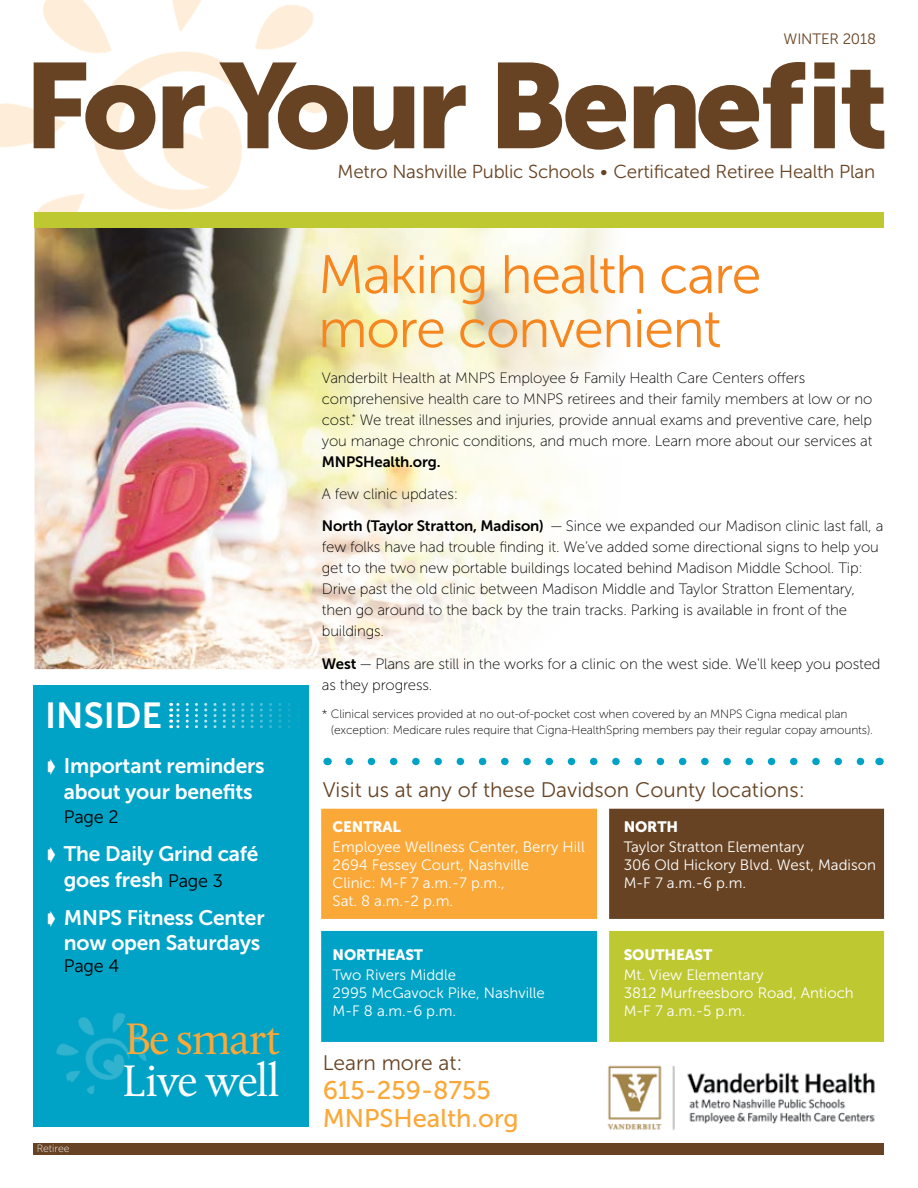
<style>
.page{position:relative;width:918px;height:1188px;background:#fff}
.page>*{position:absolute;margin:0;border:0;box-sizing:border-box;transform-origin:0 0}
.t1{font:120px "Museo Sans 900";letter-spacing:-.04em;color:#674323}
.t2{font:54px/54px "Museo Sans 300";letter-spacing:-.025em;color:#f6861f}
.t3{font:46.65px "Albertina";letter-spacing:-.03em;color:#fff}
.t4{font:46.65px "Albertina";letter-spacing:-.03em;color:#faa838}
.t5{font:36px "Museo Sans 700";color:#fff}
.t6{font:25.5px/28.5px "Museo Sans 500";color:#faa838}
.t7{font:21px/25.2px "Museo Sans 700";letter-spacing:-.01em;color:#fff;text-align:center}
.t8{font:21px "Museo Sans 300";color:#674323}
.t9{font:18.75px "Museo Sans 300";letter-spacing:-.01em;color:#674323}
.t10{font:18px "Museo Sans 300";letter-spacing:-.01em;color:#000}
.t11{font:15px/21px "Museo Sans 100";letter-spacing:-.01em;color:#000}
.t12{font:15px/18px "Museo Sans 300";color:#fff}
.t13{font:15px "Museo Sans 900";letter-spacing:-.01em;color:#fff}
.t14{font:15px "Museo Sans 700";letter-spacing:-.01em;color:#000}
.t15{font:15px "Museo Sans 300";letter-spacing:-.01em;color:#674323}
.t16{font:12px/16.5px "Museo Sans 100";letter-spacing:-.01em;color:#000}
.t17{font:10.5px "Museo Sans 100";color:#fff}
.s1{font-family:"Museo Sans 300";font-size:18px;color:#000}
.s2{font-family:"Museo Sans 700"}
</style>
<div class="page">
<div style="left:596px;top:797px;width:300px;height:135px;background:#674323;border:12px solid #fff"></div>
<div style="left:596px;top:919px;width:300px;height:135px;background:#bec831;border:12px solid #fff"></div>
<div style="left:309px;top:797px;width:300px;height:135px;background:#faa838;border:12px solid #fff"></div>
<div style="left:309px;top:919px;width:300px;height:135px;background:#00a2c5;border:12px solid #fff"></div>
<img style="left:35px;top:227px;width:594px;height:442px">
<img style="left:0;top:0;width:400px;height:345px">
<div style="left:34px;top:1143px;width:850px;height:12px;background:#674323"></div>
<div style="left:34px;top:685px;width:275px;height:441px;background:#00a2c5"></div>
<svg style="left:171px;top:703px;width:118px;height:25px"></svg>
<div style="left:35px;top:212px;width:849px;height:15px;background:#bec831"></div>
<img style="left:56px;top:1013px;width:91px;height:82px">
<img style="left:602px;top:1047px;width:293px;height:83px">
<svg style="left:349px;top:758px;width:516px;height:7px"></svg>
<p class="t15" style="left:784px;top:31px;width:94px">WINTER 2018</p>
<h1 class="t1" style="left:24px;top:38px;width:867px">For Your Benefit</h1>
<p class="t9" style="left:338px;top:162px;width:539px">Metro Nashville Public Schools • Certificated Retiree Health Plan</p>
<h3 class="t5" style="left:45px;top:695px;width:119px">INSIDE</h3>
<h3 class="t7" style="left:47px;top:754px;width:219px">➧ Important reminders about your benefits</h3>
<p class="t10" style="left:64px;top:807px;width:56px">Page 2</p>
<h3 class="t7" style="left:64px;top:842px;width:196px;text-align:left;text-indent:-17px">➧ The Daily Grind café goes fresh <span class="s1">Page 3</span></h3>
<h3 class="t7" style="left:47px;top:905px;width:219px">➧ MNPS Fitness Center now open Saturdays</h3>
<p class="t10" style="left:64px;top:956px;width:57px">Page 4</p>
<p class="t17" style="left:37px;top:1143px;width:34px">Retiree</p>
<h3 class="t4" style="left:126px;top:1012px;width:156px">Be smart</h3>
<h3 class="t3" style="left:123px;top:1054px;width:158px">Live well</h3>
<h2 class="t2" style="left:318px;top:248px;width:445px">Making health care more convenient</h2>
<p class="t11" style="left:322px;top:367px;width:552px">Vanderbilt Health at MNPS Employee &amp; Family Health Care Centers offers comprehensive health care to MNPS retirees and their family members at low or no cost.<sup>*</sup> We treat illnesses and injuries, provide annual exams and preventive care, help you manage chronic conditions, and much more. Learn more about our services at</p>
<p class="t14" style="left:322px;top:453px;width:120px">MNPSHealth.org.</p>
<p class="t11" style="left:322px;top:478px;width:563px;line-height:32.4px">A few clinic updates:<br><span class="s2">North (Taylor Stratton, Madison)</span> — Since we expanded our Madison clinic last fall, a</p>
<p class="t11" style="left:322px;top:537px;width:559px">few folks have had trouble finding it. We’ve added some directional signs to help you get to the two new portable buildings located behind Madison Middle School. Tip:<br>Drive past the old clinic between Madison Middle and Taylor Stratton Elementary, then go around to the back by the train tracks. Parking is available in front of the buildings.</p>
<p class="t11" style="left:322px;top:653px;width:560px"><span class="s2">West</span> — Plans are still in the works for a clinic on the west side. We'll keep you posted as they progress.</p>
<p class="t16" style="left:331px;top:705px;width:544px;text-indent:-9px">* Clinical services provided at no out-of-pocket cost when covered by an MNPS Cigna medical plan (exception: Medicare rules require that Cigna-HealthSpring members pay their regular copay amounts).</p>
<h3 class="t8" style="left:323px;top:779px;width:484px">Visit us at any of these Davidson County locations:</h3>
<p class="t13" style="left:333px;top:818px;width:70px">CENTRAL</p>
<p class="t12" style="left:333px;top:838px;width:254px">Employee Wellness Center, Berry Hill<br>2694 Fessey Court, Nashville<br>Clinic: M-F 7 a.m.-7 p.m.,<br>Sat. 8 a.m.-2 p.m.</p>
<p class="t13" style="left:333px;top:946px;width:92px">NORTHEAST</p>
<p class="t12" style="left:333px;top:966px;width:214px">Two Rivers Middle<br>2995 McGavock Pike, Nashville<br>M-F 8 a.m.-6 p.m.</p>
<h3 class="t8" style="left:323px;top:1052px;width:141px">Learn more at:</h3>
<h3 class="t6" style="left:323px;top:1076px;width:198px">615-259-8755<br>MNPSHealth.org</h3>
<p class="t13" style="left:624px;top:818px;width:56px">NORTH</p>
<p class="t12" style="left:624px;top:838px;width:254px">Taylor Stratton Elementary<br>306 Old Hickory Blvd. West, Madison<br>M-F 7 a.m.-6 p.m.</p>
<p class="t13" style="left:624px;top:946px;width:90px">SOUTHEAST</p>
<p class="t12" style="left:624px;top:966px;width:232px">Mt. View Elementary<br>3812 Murfreesboro Road, Antioch<br>M-F 7 a.m.-5 p.m.</p>
</div>
